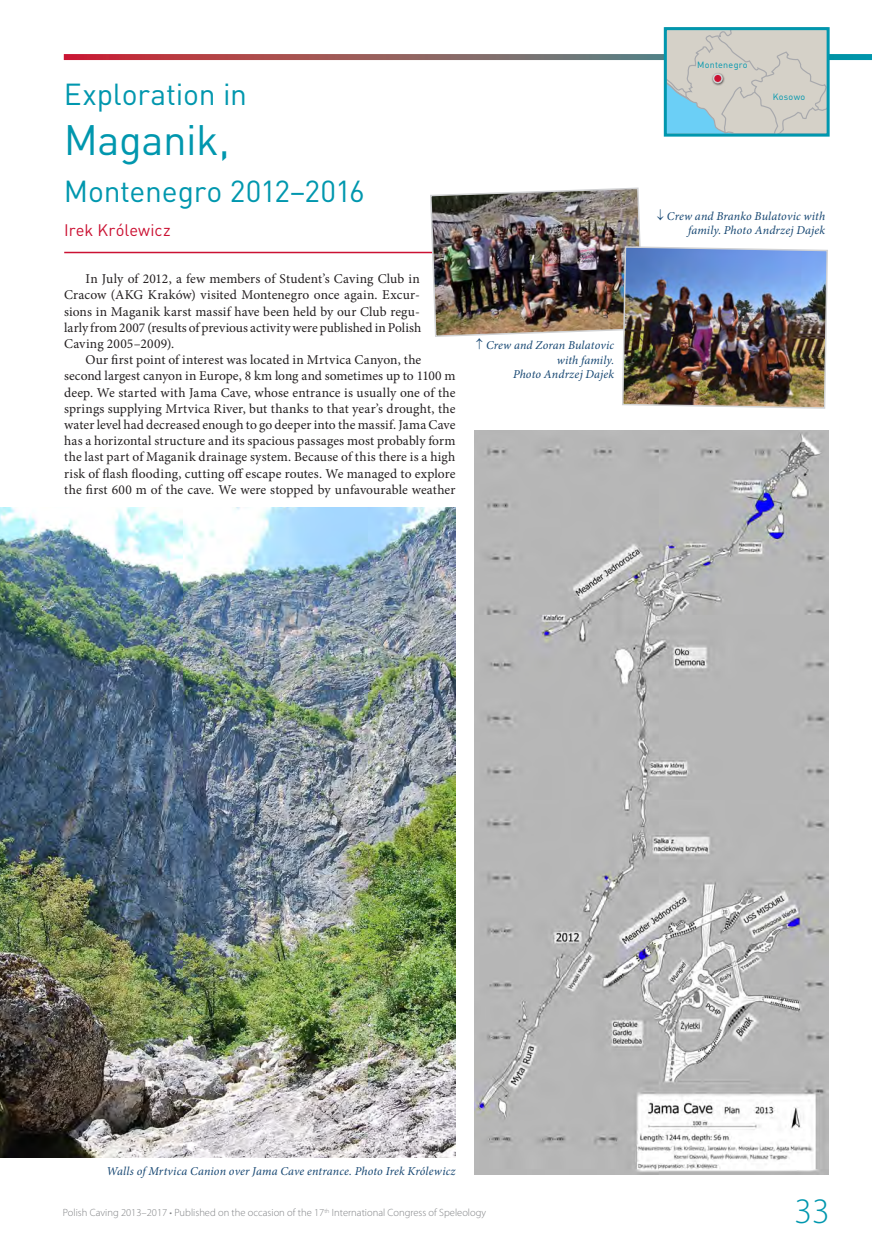
<style>
.page{position:relative;width:872px;height:1251px;background:#fff}
.page>*{position:absolute;margin:0;border:0;box-sizing:border-box;transform-origin:0 0}
.Tytuł_krajowy{font:42px "DIN Pro";letter-spacing:-.015em;color:#0097ae}
.pagina{font:300 36px "Myriad Pro";color:#0097ae}
.Tytuł_krajowy-2{font:30px "DIN Pro";letter-spacing:-.01em;color:#0097ae}
.autor_1{font:16.5px "DIN Pro";letter-spacing:.005em;color:#cb1233}
.tekst{font:13.5px/16.2px "Minion Pro";letter-spacing:.01em;color:#231f20;text-align:justify}
.podpis{font:italic 12px/14.4px "Minion Pro";letter-spacing:.01em;color:#144571;text-align:right}
.t1{font:300 10.5px "Myriad Pro";color:#808285}
.Tytuł_krajowy-3{font:9px "DIN Pro";letter-spacing:.03em;color:#0097ae}
</style>
<div class="page">
<svg style="left:64px;top:54px;width:808px;height:6px;background:#8d5d61"></svg>
<hr style="left:64px;top:252px;width:761px;height:1px;background:#cb1233">
<img style="left:475px;top:431px;width:353px;height:743px">
<img style="left:0;top:507px;width:455px;height:650px">
<svg style="left:668px;top:31px;width:157px;height:102px;background:#c8ceca"></svg>
<div style="left:664px;top:27px;width:165px;height:110px;border:3px solid #0097ae"></div>
<div style="left:711px;top:72px;width:14px;height:14px;background:#231f20;opacity:.75"></div>
<div style="left:713px;top:74px;width:9px;height:9px;background:#cb1233;border-radius:50%"></div>
<div style="left:713px;top:73px;width:10px;height:10px;border:2px solid #d1d2d4;border-radius:50%"></div>
<img style="left:429px;top:187px;width:399px;height:222px">
<p class="Tytuł_krajowy-2" style="left:64px;top:73px;width:185px">Exploration in</p>
<p class="Tytuł_krajowy" style="left:64px;top:111px;width:168px">Maganik,</p>
<p class="Tytuł_krajowy-2" style="left:64px;top:171px;width:303px">Montenegro 2012–2016</p>
<p class="autor_1" style="left:64px;top:219px;width:108px">Irek Królewicz</p>
<p class="tekst" style="left:64px;top:271px;width:358px;text-indent:21px">In July of 2012, a few members of Student’s Caving Club in Cracow (AKG Kraków) visited Montenegro once again. Excur&shy;sions in Maganik karst massif have been held by our Club regu&shy;larly from 2007 (results of previous activity were published in Polish Caving 2005–2009).</p>
<p class="tekst" style="left:64px;top:352px;width:393px;text-align:left;text-indent:21px">Our first point of interest was located in Mrtvica Canyon, the second largest canyon in Europe, 8 km long and sometimes up to 1100 m deep. We started with Jama Cave, whose entrance is usually one of the springs supplying Mrtvica River, but thanks to that year’s drought, the water level had decreased enough to go deeper into the massif. Jama Cave has a horizontal structure and its spacious passages most probably form the last part of Maganik drainage system. Because of this there is a high risk of flash flooding, cutting off escape routes. We managed to explore the first 600 m of the cave. We were stopped by unfavourable weather</p>
<p class="podpis" style="left:476px;top:338px;width:140px">↑ Crew and Zoran Bulatovic with family.<br>Photo Andrzej Dajek</p>
<p class="Tytuł_krajowy-3" style="left:697px;top:59px;width:52px">Montenegro</p>
<p class="Tytuł_krajowy-3" style="left:772px;top:90px;width:34px">Kosowo</p>
<p class="podpis" style="left:656px;top:209px;width:170px">↓ Crew and Branko Bulatovic with family. Photo Andrzej Dajek</p>
<p class="podpis" style="left:106px;top:1163px;width:350px">Walls of Mrtvica Canion over Jama Cave entrance. Photo Irek Królewicz</p>
<p class="t1" style="left:63px;top:1206px;width:425px">Polish Caving 2013–2017 • Published on the occasion of the 17<sup>th</sup> International Congress of Speleology</p>
<p class="pagina" style="left:794px;top:1188px;width:37px">33</p>
</div>
